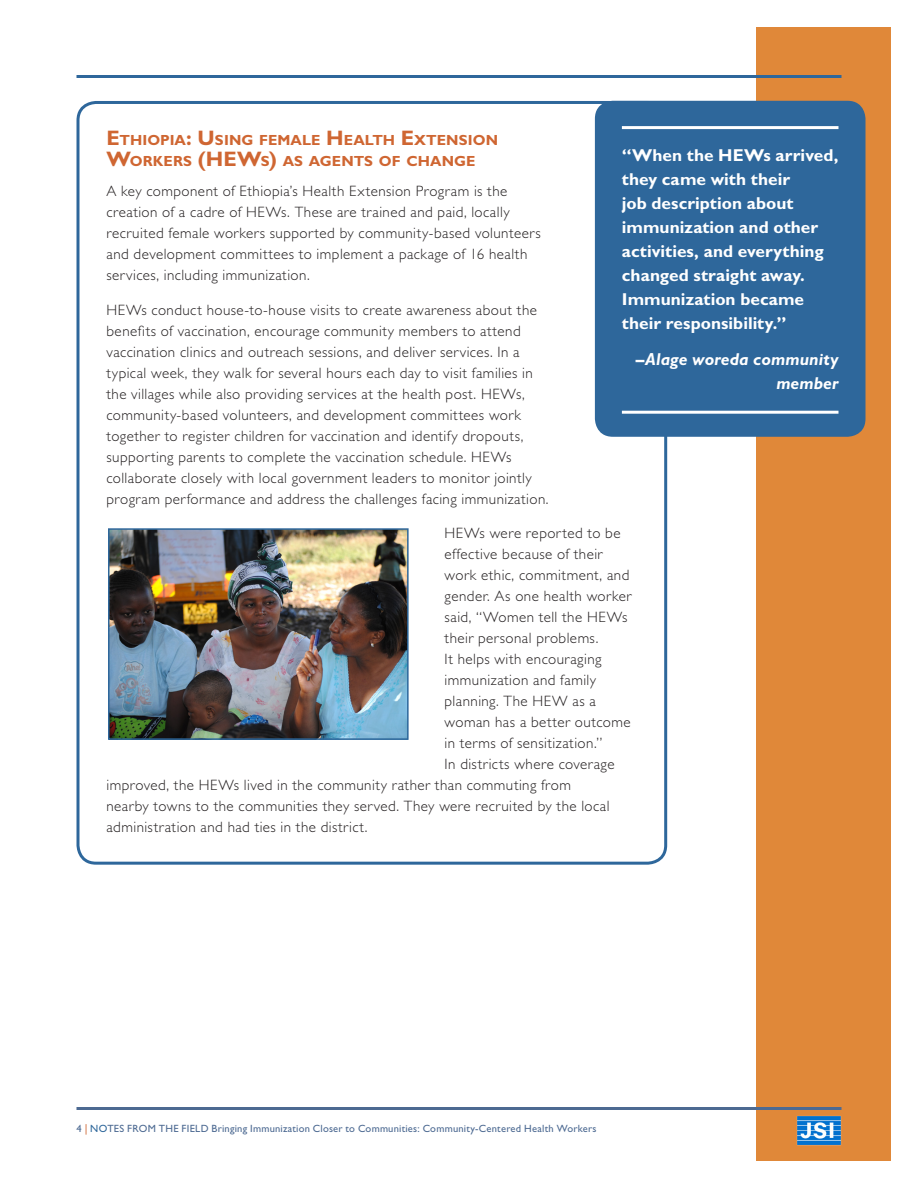
<style>
.page{position:relative;width:918px;height:1188px;background:#fff}
.page>*{position:absolute;margin:0;border:0;box-sizing:border-box;transform-origin:0 0}
.pullQuote1{font:700 17.25px/24px "Gill Sans Std";color:#fff}
.pullQuote1-2{font:italic 700 17.25px/24px "Gill Sans Std";letter-spacing:.005em;color:#fff;text-align:right}
.t1{font:300 15px/21px "Gill Sans Std";letter-spacing:.03em;color:#231f20}
.medSubhead__gry_blk{font:700 14.7px/21px "Gill Sans Std";letter-spacing:.005em;color:#cf6632}
.t2{font:10.5px "Gill Sans Std";letter-spacing:.02em;color:#4d6a92}
.s1{font-size:21px}
.s2{color:#cf6632}
.s3{color:#2e679b}
</style>
<div class="page">
<div style="left:756px;top:27px;width:134px;height:1133px;background:#e08839"></div>
<hr style="left:76px;top:1107px;width:766px;height:3px;background:#4d6a92">
<hr style="left:76px;top:75px;width:766px;height:3px;background:#2e679b">
<img style="left:797px;top:1115px;width:44px;height:30px">
<div style="left:595px;top:101px;width:271px;height:336px;background:#2e679b;border-radius:18px"></div>
<hr style="left:622px;top:126px;width:216px;height:3px;background:#fff">
<hr style="left:622px;top:411px;width:216px;height:3px;background:#fff">
<img style="left:111px;top:531px;width:295px;height:206px">
<div style="left:108px;top:528px;width:301px;height:212px;border:2px solid #2e679b"></div>
<p class="medSubhead__gry_blk" style="left:106px;top:130px;width:393px"><span class="s1">E</span>TH IOPIA<span class="s1">: U</span>SING FEMALE <span class="s1">H</span>EALTH <span class="s1">E</span>XTENSION<br><span class="s1">W</span>ORKERS <span class="s1">(HEW</span>S<span class="s1">)</span> AS AGENTS OF CHANGE</p>
<p class="t1" style="left:106px;top:181px;width:436px">A key component of Ethiopia’s Health Extension Program is the creation of a cadre of HEWs. These are trained and paid, locally recruited female workers supported by community-based volunteers and development committees to implement a package of 16 health services, including immunization.</p>
<p class="t1" style="left:106px;top:299px;width:444px">HEWs conduct house-to-house visits to create awareness about the benefits of vaccination, encourage community members to attend vaccination clinics and outreach sessions, and deliver services. In a typical week, they walk for several hours each day to visit families in the villages while also providing services at the health post. HEWs, community-based volunteers, and development committees work together to register children for vaccination and identify dropouts, supporting parents to complete the vaccination schedule. HEWs collaborate closely with local government leaders to monitor jointly program performance and address the challenges facing immunization.</p>
<p class="t1" style="left:445px;top:523px;width:177px">HEWs were reported to be</p>
<p class="t1" style="left:445px;top:544px;width:160px">effective because of their</p>
<p class="t1" style="left:445px;top:565px;width:186px">work ethic, commitment, and</p>
<p class="t1" style="left:445px;top:586px;width:188px">gender. As one health worker</p>
<p class="t1" style="left:445px;top:607px;width:184px">said, “Women tell the HEWs</p>
<p class="t1" style="left:445px;top:628px;width:155px">their personal problems.</p>
<p class="t1" style="left:445px;top:649px;width:158px">It helps with encouraging</p>
<p class="t1" style="left:445px;top:670px;width:153px">immunization and family</p>
<p class="t1" style="left:445px;top:691px;width:153px">planning. The HEW as a</p>
<p class="t1" style="left:445px;top:712px;width:188px">woman has a better outcome</p>
<p class="t1" style="left:445px;top:733px;width:159px">in terms of sensitization.”</p>
<p class="t1" style="left:445px;top:754px;width:172px">In districts where coverage</p>
<p class="t1" style="left:106px;top:775px;width:466px">improved, the HEWs lived in the community rather than commuting from</p>
<p class="t1" style="left:106px;top:796px;width:505px">nearby towns to the communities they served. They were recruited by the local</p>
<p class="t1" style="left:106px;top:817px;width:262px">administration and had ties in the district.</p>
<p class="pullQuote1" style="left:622px;top:143px;width:218px">“When the HEWs arrived, they came with their<br>job description about immunization and other activities, and everything changed straight away.<br>Immunization became their responsibility.”</p>
<p class="pullQuote1-2" style="left:636px;top:347px;width:204px">–Alage woreda community member</p>
<p class="t2" style="left:76px;top:1122px;width:522px">4 <span class="s2">|</span> <span class="s3">NO</span>TES FROM THE FIELD Bringing Immunization Closer to Communities: Community-Centered Health Workers</p>
</div>
